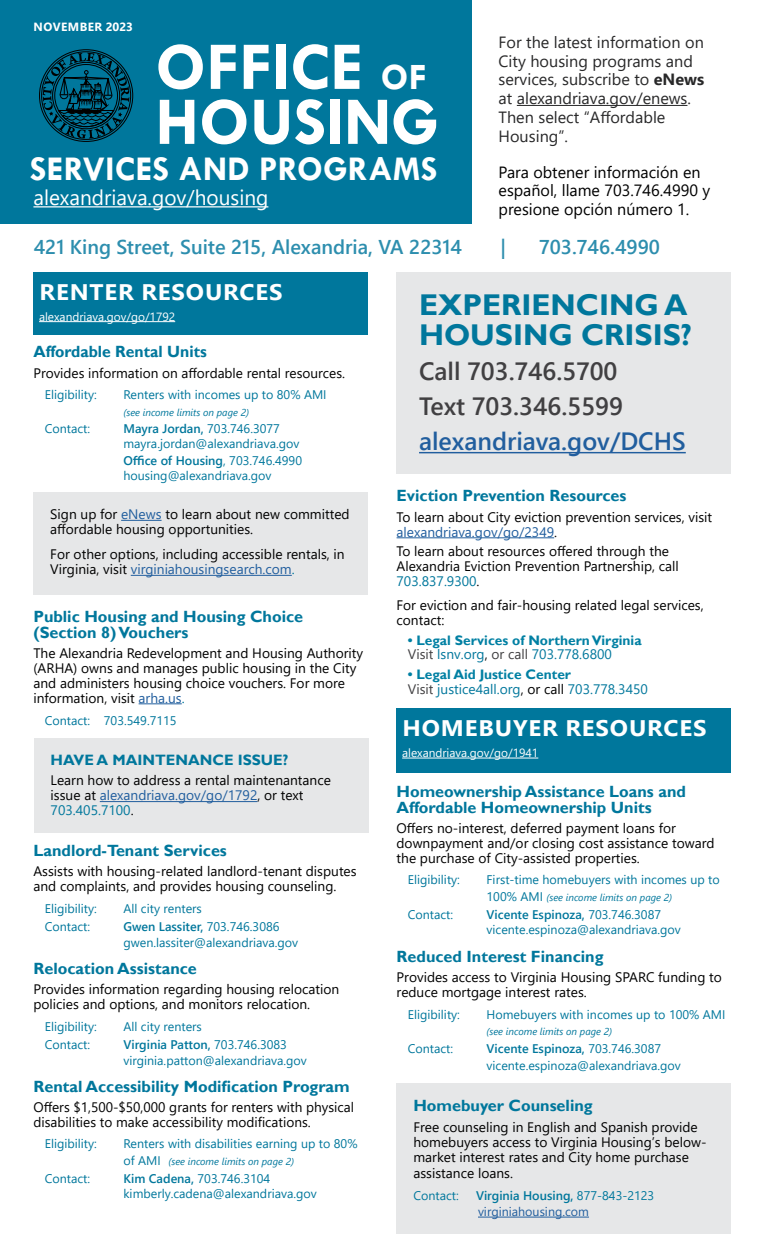
<style>
.page{position:relative;width:765px;height:1260px;background:#fff}
.page>*{position:absolute;margin:0;border:0;box-sizing:border-box;transform-origin:0 0}
.t1{font:700 68.75px/55px "Tw Cen";color:#fff}
.t2{font:700 35px "Tw Cen";letter-spacing:.01em;color:#fff}
.t3{font:700 30px/30px "Gill Sans";color:#00779c}
.t4{font:600 25px/35px "Segoe UI";color:#414042}
.t5{font:600 25px "Segoe UI";color:#215e9e}
.t6{font:700 22.5px "Segoe UI";letter-spacing:.035em;color:#fff;scale:1.07 1}
.t7{font:21.25px "Segoe UI";color:#fff}
.t8{font:600 20px "Segoe UI";color:#2d8eae}
.t9{font:700 16.25px/16.2px "Gill Sans";color:#00779c}
.t10{font:16.25px/18.8px "Segoe UI";color:#282829}
.t11{font:16.25px/18.8px "Segoe UI";color:#000}
.t12{font:700 15px "Gill Sans";color:#00779c}
.t13{font:13.75px/15px "Segoe UI";color:#000}
.t14{font:13.75px "Segoe UI";color:#00779c}
.t15{font:700 13.75px "Gill Sans";color:#0080a3}
.t16{font:12.5px/15px "Segoe UI";color:#00779c}
.t17{font:12.5px/16.2px "Segoe UI";color:#215e9e}
.t18{font:11.88px "Segoe UI";color:#fff}
.t19{font:700 11.88px "Segoe UI";letter-spacing:.035em;color:#fff}
.t20{font:italic 10px "Segoe UI";color:#00779c}
.s1{font-size:37.5px}
.s2{font-weight:700}
.s3{font-weight:600}
.s4{color:#215e9e}
.s5{color:#00779c}
.s6{font-style:normal;font-size:12.5px}
.s7{color:#414042}
.s8{color:#000}
.s9{font-weight:600;color:#00779c}
</style>
<div class="page">
<div style="left:0;top:0;width:471px;height:223px;background:#00779c"></div>
<hr style="left:517px;top:105px;width:170px;height:1px;background:#282829">
<hr style="left:139px;top:703px;width:43px;height:1px;background:#215e9e">
<div style="left:33px;top:272px;width:335px;height:62px;background:#00779c"></div>
<hr style="left:39px;top:321px;width:136px;height:1px;background:#fff">
<div style="left:397px;top:709px;width:334px;height:64px;background:#00779c"></div>
<hr style="left:402px;top:758px;width:136px;height:1px;background:#fff">
<div style="left:397px;top:1083px;width:334px;height:150px;background:#e6e7e8"></div>
<hr style="left:478px;top:1217px;width:111px;height:1px;background:#215e9e">
<div style="left:397px;top:272px;width:334px;height:202px;background:#e6e7e8"></div>
<hr style="left:419px;top:452px;width:267px;height:1px;background:#215e9e">
<hr style="left:33px;top:206px;width:235px;height:1px;background:#fff">
<div style="left:33px;top:492px;width:335px;height:103px;background:#e6e7e8"></div>
<hr style="left:121px;top:520px;width:41px;height:1px;background:#215e9e">
<hr style="left:131px;top:575px;width:161px;height:1px;background:#215e9e">
<hr style="left:397px;top:537px;width:157px;height:1px;background:#215e9e">
<div style="left:34px;top:738px;width:334px;height:94px;background:#e6e7e8"></div>
<hr style="left:100px;top:801px;width:157px;height:1px;background:#215e9e">
<svg style="left:39px;top:49px;width:94px;height:93px"></svg>
<p class="t19" style="left:34px;top:16px;width:101px">NOVEMBER 2023</p>
<h1 class="t1" style="left:155px;top:38px;width:285px">OFFICE <span class="s1">OF<br></span>HOUSING</h1>
<p class="t10" style="left:499px;top:31px;width:207px">For the latest information on<br>City housing programs and services, subscribe to <span class="s2">eNews </span>at alexandriava.gov/enews.<br>Then select “Affordable<br>Housing”.</p>
<h2 class="t2" style="left:30px;top:148px;width:409px">SERVICES AND PROGRAMS</h2>
<h3 class="t7" style="left:33px;top:177px;width:236px">alexandriava.gov/housing</h3>
<p class="t11" style="left:499px;top:161px;width:213px">Para obtener información en español, llame 703.746.4990 y presione opción número 1.</p>
<h3 class="t8" style="left:34px;top:228px;width:430px">421 King Street, Suite 215, Alexandria, VA 22314</h3>
<h3 class="t8" style="left:501px;top:228px;width:7px">|</h3>
<h3 class="t8" style="left:539px;top:228px;width:122px">703.746.4990</h3>
<h3 class="t3" style="left:419px;top:291px;width:275px">EXPERIENCING A<br>HOUSING CRISIS?</h3>
<h3 class="t4" style="left:419px;top:352px;width:206px">Call 703.746.5700<br>Text 703.346.5599</h3>
<h3 class="t5" style="left:419px;top:418px;width:268px">alexandriava.gov/DCHS</h3>
<h3 class="t6" style="left:39px;top:271px;width:229px">RENTER RESOURCES</h3>
<p class="t18" style="left:39px;top:305px;width:138px">alexandriava.gov/go/1792</p>
<p class="t9" style="left:33px;top:344px;width:175px">Affordable Rental Units</p>
<p class="t13" style="left:33px;top:364px;width:313px">Provides information on affordable rental resources.</p>
<p class="t16" style="left:45px;top:386px;width:54px">Eligibility:</p>
<p class="t16" style="left:123px;top:386px;width:205px">Renters with incomes up to 80% AMI</p>
<p class="t20" style="left:123px;top:403px;width:127px">(see income limits on page 2)</p>
<p class="t16" style="left:45px;top:420px;width:47px">Contact:</p>
<p class="t16" style="left:123px;top:420px;width:177px"><span class="s3">Mayra Jordan,</span> 703.746.3077 mayra.jordan@alexandriava.gov</p>
<p class="t16" style="left:123px;top:452px;width:180px"><span class="s3">Office of Housing</span>, 703.746.4990 housing@alexandriava.gov</p>
<p class="t13" style="left:50px;top:506px;width:301px">Sign up for <span class="s4">eNews</span> to learn about new committed affordable housing opportunities.</p>
<p class="t13" style="left:50px;top:546px;width:296px">For other options, including accessible rentals, in<br>Virginia, visit <span class="s4">virginiahousingsearch.com</span><span class="s5">.</span></p>
<p class="t9" style="left:33px;top:609px;width:271px">Public Housing and Housing Choice (Section 8) Vouchers</p>
<p class="t13" style="left:33px;top:645px;width:331px">The Alexandria Redevelopment and Housing Authority (ARHA) owns and manages public housing in the City and administers housing choice vouchers. For more information, visit <span class="s4">arha.us</span><span class="s5">.</span></p>
<p class="t16" style="left:45px;top:711px;width:133px">Contact: 703.549.7115</p>
<p class="t12" style="left:51px;top:751px;width:239px">HAVE A MAINTENANCE ISSUE?</p>
<p class="t13" style="left:51px;top:772px;width:282px">Learn how to address a rental maintenantance issue at <span class="s4">alexandriava.gov/go/1792</span>, or text<br><span class="s5">703.405.7100</span>.</p>
<p class="t9" style="left:33px;top:843px;width:195px">Landlord-Tenant Services</p>
<p class="t13" style="left:33px;top:862px;width:325px">Assists with housing-related landlord-tenant disputes and complaints, and provides housing counseling.</p>
<p class="t16" style="left:45px;top:900px;width:54px">Eligibility:</p>
<p class="t16" style="left:123px;top:900px;width:80px">All city renters</p>
<p class="t16" style="left:45px;top:918px;width:47px">Contact:</p>
<p class="t16" style="left:123px;top:917px;width:176px;line-height:16.2px"><span class="s3">Gwen Lassiter,</span> 703.746.3086 gwen.lassiter@alexandriava.gov</p>
<p class="t9" style="left:33px;top:960px;width:165px">Relocation Assistance</p>
<p class="t13" style="left:33px;top:980px;width:307px">Provides information regarding housing relocation policies and options, and monitors relocation.</p>
<p class="t16" style="left:45px;top:1017px;width:54px">Eligibility:</p>
<p class="t16" style="left:123px;top:1017px;width:80px">All city renters</p>
<p class="t16" style="left:45px;top:1036px;width:47px">Contact:</p>
<p class="t16" style="left:123px;top:1035px;width:185px;line-height:16.2px"><span class="s3">Virginia Patton,</span> 703.746.3083 virginia.patton@alexandriava.gov</p>
<p class="t9" style="left:33px;top:1078px;width:318px">Rental Accessibility Modification Program</p>
<p class="t13" style="left:33px;top:1098px;width:322px">Offers $1,500-$50,000 grants for renters with physical disabilities to make accessibility modifications.</p>
<p class="t16" style="left:45px;top:1135px;width:54px">Eligibility:</p>
<p class="t16" style="left:123px;top:1135px;width:236px">Renters with disabilities earning up to 80%</p>
<p class="t20" style="left:123px;top:1152px;width:172px"><span class="s6">of AMI</span> (see income limits on page 2)</p>
<p class="t16" style="left:45px;top:1170px;width:47px">Contact:</p>
<p class="t16" style="left:123px;top:1170px;width:195px"><span class="s3">Kim Cadena,</span> 703.746.3104 kimberly.cadena@alexandriava.gov</p>
<p class="t9" style="left:397px;top:488px;width:231px">Eviction Prevention Resources</p>
<p class="t13" style="left:397px;top:508px;width:317px">To learn about City eviction prevention services, visit <span class="s4">alexandriava.gov/go/2349</span>.</p>
<p class="t13" style="left:397px;top:542px;width:284px">To learn about resources offered through the<br>Alexandria Eviction Prevention Partnership, call<br><span class="s5">703.837.9300</span>.</p>
<p class="t13" style="left:397px;top:597px;width:309px">For eviction and fair-housing related legal services, contact:</p>
<p class="t15" style="left:408px;top:632px;width:235px">• Legal Services of Northern Virginia</p>
<p class="t14" style="left:408px;top:641px;width:206px"><span class="s7">Visit</span> lsnv.org<span class="s8">,</span> <span class="s7">or call</span> 703.778.6800</p>
<p class="t15" style="left:408px;top:666px;width:165px">• Legal Aid Justice Center</p>
<p class="t14" style="left:408px;top:676px;width:242px"><span class="s7">Visit</span> justice4all.org<span class="s8">, or call</span> 703.778.3450</p>
<h3 class="t6" style="left:403px;top:707px;width:286px">HOMEBUYER RESOURCES</h3>
<p class="t18" style="left:402px;top:742px;width:138px">alexandriava.gov/go/1941</p>
<p class="t9" style="left:397px;top:784px;width:291px">Homeownership Assistance Loans and<br>Affordable Homeownership Units</p>
<p class="t13" style="left:397px;top:820px;width:320px;line-height:14.6px">Offers no-interest, deferred payment loans for downpayment and/or closing cost assistance toward the purchase of City-assisted properties.</p>
<p class="t16" style="left:408px;top:871px;width:54px">Eligibility:</p>
<p class="t16" style="left:487px;top:871px;width:235px">First-time homebuyers with incomes up to</p>
<p class="t20" style="left:487px;top:888px;width:187px"><span class="s6">100% AMI</span> (see income limits on page 2)</p>
<p class="t16" style="left:408px;top:906px;width:47px">Contact:</p>
<p class="t16" style="left:487px;top:906px;width:196px"><span class="s3">Vicente Espinoza,</span> 703.746.3087 vicente.espinoza@alexandriava.gov</p>
<p class="t9" style="left:397px;top:949px;width:209px">Reduced Interest Financing</p>
<p class="t13" style="left:397px;top:968px;width:327px">Provides access to Virginia Housing SPARC funding to reduce mortgage interest rates.</p>
<p class="t16" style="left:408px;top:1006px;width:54px">Eligibility:</p>
<p class="t16" style="left:487px;top:1006px;width:240px">Homebuyers with incomes up to 100% AMI</p>
<p class="t20" style="left:487px;top:1022px;width:127px">(see income limits on page 2)</p>
<p class="t16" style="left:408px;top:1040px;width:47px">Contact:</p>
<p class="t16" style="left:487px;top:1040px;width:196px;line-height:16.2px"><span class="s3">Vicente Espinoza,</span> 703.746.3087 vicente.espinoza@alexandriava.gov</p>
<p class="t9" style="left:413px;top:1098px;width:181px">Homebuyer Counseling</p>
<p class="t13" style="left:413px;top:1118px;width:295px">Free counseling in English and Spanish provide homebuyers access to Virginia Housing’s below&shy;market interest rates and City home purchase</p>
<p class="t13" style="left:413px;top:1164px;width:101px">assistance loans.</p>
<p class="t16" style="left:413px;top:1187px;width:47px">Contact:</p>
<p class="t17" style="left:476px;top:1186px;width:180px"><span class="s9">Virginia Housing,</span> <span class="s5">877-843-2123 </span>virginiahousing.com</p>
</div>
